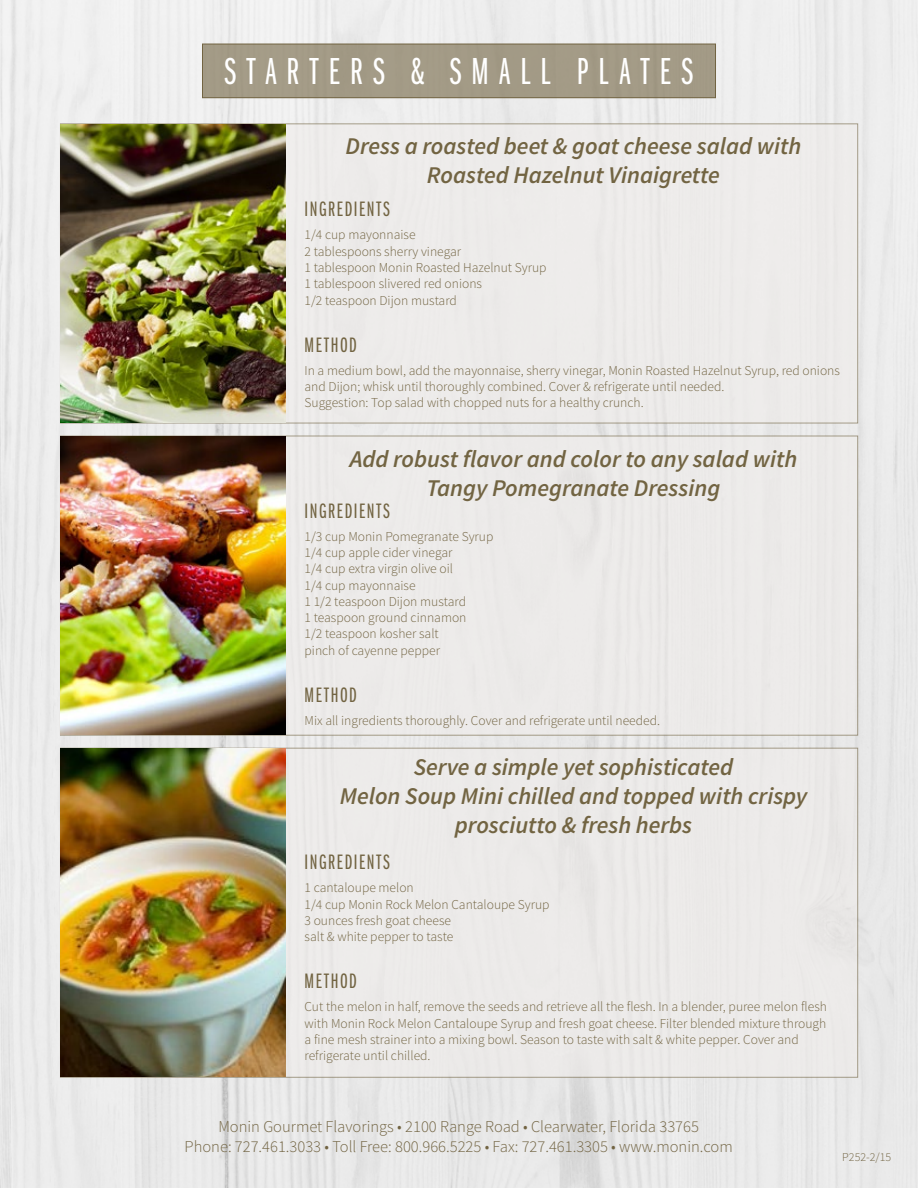
<style>
.page{position:relative;width:918px;height:1188px;background:#eaeaea}
.page>*{position:absolute;margin:0;border:0;box-sizing:border-box;transform-origin:0 0}
.t1{font:39px "Franklin Gothic URW Ext Com D Boo";letter-spacing:.265em;color:#fff}
.t2{font:italic 600 24px/28.8px "Source Sans Pro";color:#726442;text-align:center}
.t3{font:21.75px "Franklin Gothic URW Ext Com D Boo";letter-spacing:.07em;color:#726442}
.t4{font:300 16.5px/20.2px "Source Sans Pro";color:#726442;text-align:center}
.t5{font:300 13.5px/16.2px "Source Sans Pro";color:#726442}
.t6{font:300 12px "Source Sans Pro";color:#726442}
</style>
<div class="page">
<div style="left:60px;top:123px;width:798px;height:301px;background:#edebea"></div>
<div style="left:60px;top:435px;width:798px;height:301px;background:#eceae9"></div>
<div style="left:60px;top:747px;width:798px;height:331px;background:#eceae9"></div>
<img style="left:61px;top:124px;width:224px;height:299px">
<img style="left:61px;top:436px;width:224px;height:299px">
<img style="left:61px;top:749px;width:224px;height:328px">
<div style="left:202px;top:44px;width:514px;height:54px;background:#a39b86"></div>
<div style="left:202px;top:44px;width:514px;height:54px;border:1px solid #726442"></div>
<h1 class="t1" style="left:225px;top:50px;width:470px">STARTERS &amp; SMALL PLATES</h1>
<h2 class="t2" style="left:346px;top:132px;width:457px">Dress a roasted beet &amp; goat cheese salad with<br>Roasted Hazelnut Vinaigrette</h2>
<h3 class="t3" style="left:305px;top:198px;width:87px">INGREDIENTS</h3>
<p class="t5" style="left:305px;top:227px;width:244px">1/4 cup mayonnaise<br>2 tablespoons sherry vinegar<br>1 tablespoon Monin Roasted Hazelnut Syrup<br>1 tablespoon slivered red onions<br>1/2 teaspoon Dijon mustard</p>
<h3 class="t3" style="left:305px;top:333px;width:54px">METHOD</h3>
<p class="t5" style="left:305px;top:362px;width:537px">In a medium bowl, add the mayonnaise, sherry vinegar, Monin Roasted Hazelnut Syrup, red onions and Dijon; whisk until thoroughly combined. Cover &amp; refrigerate until needed.<br>Suggestion: Top salad with chopped nuts for a healthy crunch.</p>
<h2 class="t2" style="left:350px;top:444px;width:449px">Add robust flavor and color to any salad with<br>Tangy Pomegranate Dressing</h2>
<h3 class="t3" style="left:305px;top:499px;width:87px">INGREDIENTS</h3>
<p class="t5" style="left:305px;top:528px;width:190px">1/3 cup Monin Pomegranate Syrup<br>1/4 cup apple cider vinegar<br>1/4 cup extra virgin olive oil<br>1/4 cup mayonnaise<br>1 1/2 teaspoon Dijon mustard<br>1 teaspoon ground cinnamon<br>1/2 teaspoon kosher salt<br>pinch of cayenne pepper</p>
<h3 class="t3" style="left:305px;top:683px;width:54px">METHOD</h3>
<p class="t5" style="left:305px;top:712px;width:357px">Mix all ingredients thoroughly. Cover and refrigerate until needed.</p>
<h2 class="t2" style="left:340px;top:753px;width:469px">Serve a simple yet sophisticated<br>Melon Soup Mini chilled and topped with crispy prosciutto &amp; fresh herbs</h2>
<h3 class="t3" style="left:305px;top:851px;width:87px">INGREDIENTS</h3>
<p class="t5" style="left:305px;top:880px;width:247px">1 cantaloupe melon<br>1/4 cup Monin Rock Melon Cantaloupe Syrup<br>3 ounces fresh goat cheese<br>salt &amp; white pepper to taste</p>
<h3 class="t3" style="left:305px;top:970px;width:54px">METHOD</h3>
<p class="t5" style="left:305px;top:999px;width:524px">Cut the melon in half, remove the seeds and retrieve all the flesh. In a blender, puree melon flesh with Monin Rock Melon Cantaloupe Syrup and fresh goat cheese. Filter blended mixture through a fine mesh strainer into a mixing bowl. Season to taste with salt &amp; white pepper. Cover and refrigerate until chilled.</p>
<p class="t4" style="left:185px;top:1117px;width:550px">Monin Gourmet Flavorings • 2100 Range Road • Clearwater, Florida 33765<br>Phone: 727.461.3033 • Toll Free: 800.966.5225 • Fax: 727.461.3305 • www.monin.com</p>
<p class="t6" style="left:842px;top:1149px;width:50px">P252-2/15</p>
</div>
